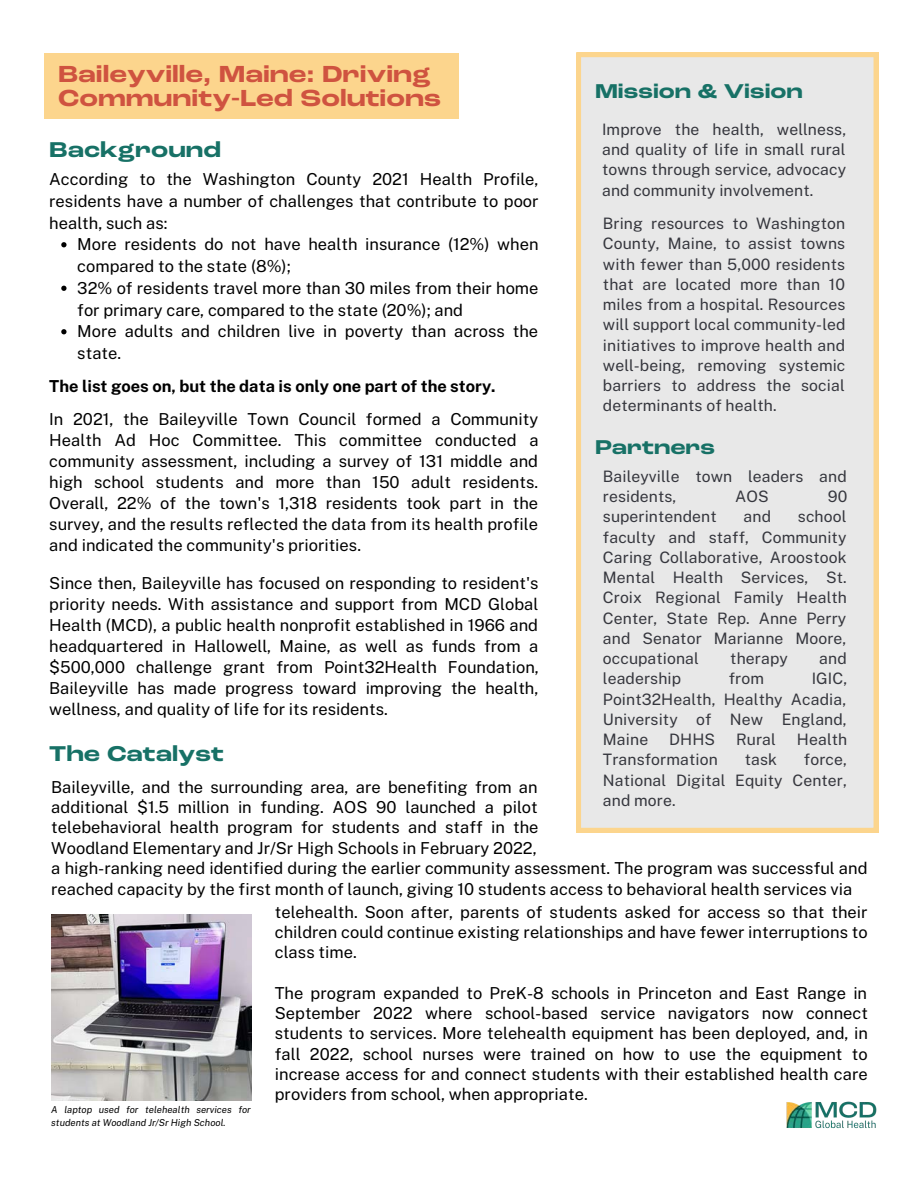
<style>
.page{position:relative;width:918px;height:1188px;background:#fff}
.page>*{position:absolute;margin:0;border:0;box-sizing:border-box;transform-origin:0 0}
.t1{font:700 expanded 24.45px/23.7px "Roc Grotesk";color:#cf5340}
.t2{font:700 expanded 22.5px "Roc Grotesk";color:#177166}
.t3{font:700 expanded 21px "Roc Grotesk";color:#177166}
.t4{font:16.5px/21px "Public Sans";color:#000;text-align:justify}
.t5{font:700 16.5px "Public Sans";color:#000}
.t6{font:15.75px/20.2px "Public Sans";letter-spacing:.005em;color:#35363d;text-align:justify}
.t7{font:italic 9.6px/12.8px "Public Sans";color:#000}
</style>
<div class="page">
<div style="left:44px;top:53px;width:415px;height:65px;background:#fcd58d"></div>
<div style="left:577px;top:53px;width:301px;height:779px;background:#e8e8e8"></div>
<img style="left:786px;top:1101px;width:91px;height:28px">
<svg style="left:61px;top:242px;width:6px;height:5px"></svg>
<svg style="left:61px;top:286px;width:6px;height:5px"></svg>
<svg style="left:61px;top:329px;width:6px;height:5px"></svg>
<img style="left:51px;top:914px;width:200px;height:186px">
<h1 class="t1" style="left:58px;top:64px;width:384px">Baileyville, Maine: Driving<br>Community-Led Solutions</h1>
<h2 class="t2" style="left:49px;top:140px;width:173px">Background</h2>
<p class="t4" style="left:49px;top:168px;width:491px;line-height:21.8px">According to the Washington County 2021 Health Profile, residents have a number of challenges that contribute to poor health, such as:</p>
<p class="t4" style="left:77px;top:234px;width:463px;line-height:21.8px;text-align:left">More residents do not have health insurance (12%) when compared to the state (8%);<br>32% of residents travel more than 30 miles from their home for primary care, compared to the state (20%); and<br>More adults and children live in poverty than across the state.</p>
<p class="t5" style="left:49px;top:376px;width:448px">The list goes on, but the data is only one part of the story.</p>
<p class="t4" style="left:49px;top:409px;width:491px">In 2021, the Baileyville Town Council formed a Community Health Ad Hoc Committee. This committee conducted a community assessment, including a survey of 131 middle and high school students and more than 150 adult residents.<br>Overall, 22% of the town's 1,318 residents took part in the survey, and the results reflected the data from its health profile and indicated the community's priorities.</p>
<p class="t4" style="left:49px;top:573px;width:491px">Since then, Baileyville has focused on responding to resident's priority needs. With assistance and support from MCD Global Health (MCD), a public health nonprofit established in 1966 and headquartered in Hallowell, Maine, as well as funds from a $500,000 challenge grant from Point32Health Foundation, Baileyville has made progress toward improving the health, wellness, and quality of life for its residents.</p>
<h2 class="t2" style="left:49px;top:744px;width:176px">The Catalyst</h2>
<p class="t4" style="left:51px;top:777px;width:489px;line-height:20.2px">Baileyville, and the surrounding area, are benefiting from an additional $1.5 million in funding. AOS 90 launched a pilot telebehavioral health program for students and staff in the Woodland Elementary and Jr/Sr High Schools in February 2022,</p>
<p class="t3" style="left:595px;top:82px;width:209px">Mission &amp; Vision</p>
<p class="t6" style="left:602px;top:119px;width:246px">Improve the health, wellness, and quality of life in small rural towns through service, advocacy and community involvement.</p>
<p class="t6" style="left:603px;top:213px;width:244px">Bring resources to Washington County, Maine, to assist towns with fewer than 5,000 residents that are located more than 10 miles from a hospital. Resources will support local community-led initiatives to improve health and well-being, removing systemic barriers to address the social determinants of health.</p>
<p class="t3" style="left:595px;top:438px;width:122px">Partners</p>
<p class="t6" style="left:603px;top:466px;width:245px">Baileyville town leaders and residents,</p>
<p class="t6" style="left:735px;top:486px;width:35px">AOS</p>
<p class="t6" style="left:828px;top:486px;width:21px">90</p>
<p class="t6" style="left:603px;top:507px;width:246px;text-indent:195px">school faculty and staff, Community Caring Collaborative, Aroostook Mental Health Services, St.<br>Croix Regional Family Health Center, State Rep. Anne Perry and Senator Marianne Moore, occupational</p>
<p class="t6" style="left:603px;top:507px;width:115px">superintendent</p>
<p class="t6" style="left:744px;top:507px;width:29px">and</p>
<p class="t6" style="left:730px;top:648px;width:59px">therapy</p>
<p class="t6" style="left:819px;top:648px;width:29px">and</p>
<p class="t6" style="left:603px;top:669px;width:80px">leadership</p>
<p class="t6" style="left:729px;top:669px;width:37px">from</p>
<p class="t6" style="left:603px;top:669px;width:246px;text-indent:209px">IGIC, Point32Health, Healthy Acadia, University of New England, Maine</p>
<p class="t6" style="left:669px;top:729px;width:47px">DHHS</p>
<p class="t6" style="left:736px;top:729px;width:41px">Rural</p>
<p class="t6" style="left:797px;top:729px;width:52px">Health</p>
<p class="t6" style="left:603px;top:750px;width:116px">Transformation</p>
<p class="t6" style="left:745px;top:750px;width:34px">task</p>
<p class="t6" style="left:603px;top:750px;width:245px;text-indent:201px">force, National Digital Equity Center, and more.</p>
<p class="t4" style="left:51px;top:857px;width:818px">a high-ranking need identified during the earlier community assessment. The program was successful and reached capacity by the first month of launch, giving 10 students access to behavioral health services via</p>
<p class="t7" style="left:51px;top:1103px;width:201px">A laptop used for telehealth services for students at Woodland Jr/Sr High School.</p>
<p class="t4" style="left:275px;top:902px;width:594px;line-height:20.2px">telehealth. Soon after, parents of students asked for access so that their children could continue existing relationships and have fewer interruptions to class time.</p>
<p class="t4" style="left:275px;top:983px;width:595px;line-height:20.2px">The program expanded to PreK-8 schools in Princeton and East Range in September 2022 where school-based service navigators now connect students to services. More telehealth equipment has been deployed, and, in fall 2022, school nurses were trained on how to use the equipment to increase access for and connect students with their established health care providers from school, when appropriate.</p>
</div>
